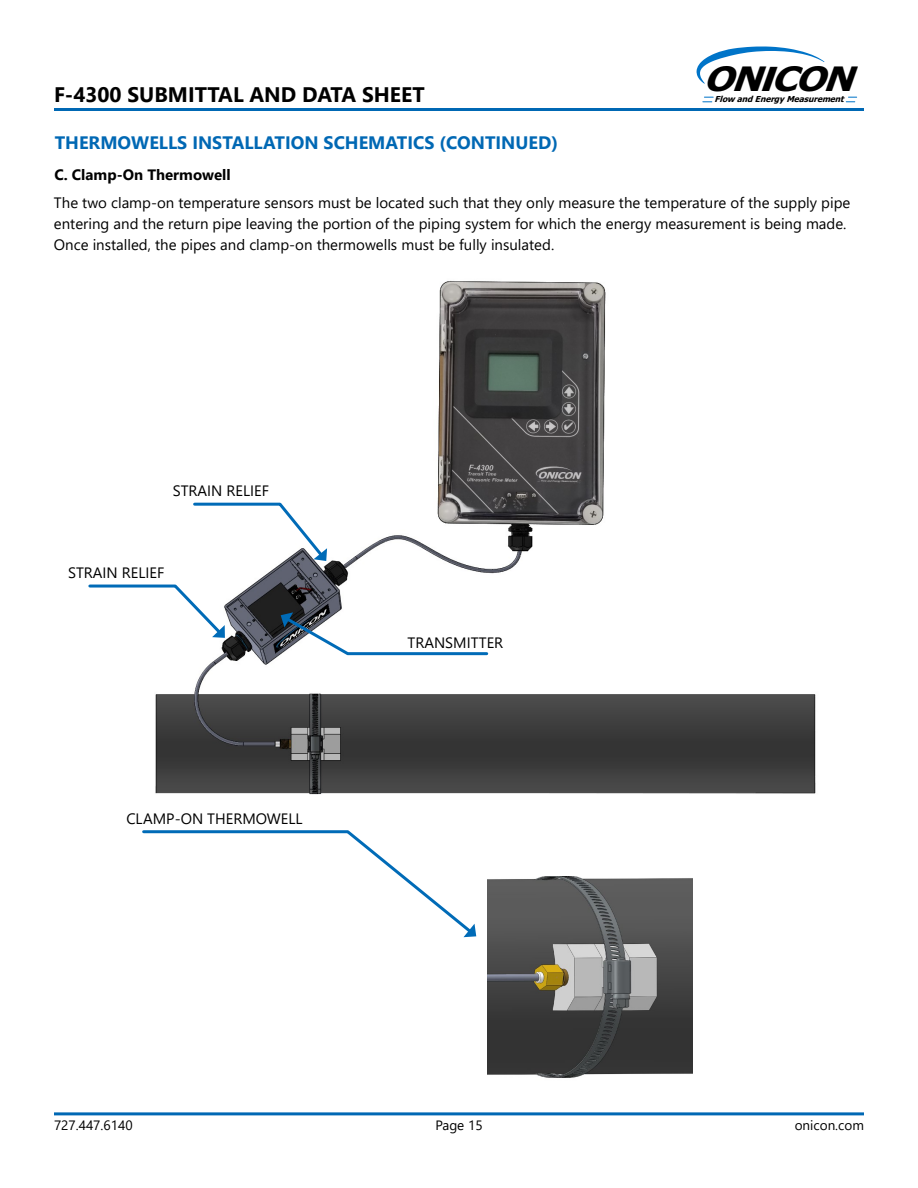
<style>
.page{position:relative;width:918px;height:1188px;background:#fff}
.page>*{position:absolute;margin:0;border:0;box-sizing:border-box;transform-origin:0 0}
.t1{font:italic 700 33.75px "Tahoma";color:#000;scale:1.13 1}
.t2{font:700 21px "Segoe UI";color:#000}
.t3{font:700 18px "Segoe UI";color:#0068b4}
.t4{font:15px/21px "Segoe UI";color:#000}
.t5{font:700 15px "Segoe UI";color:#000}
.t6{font:13.5px "Segoe UI";color:#000}
.t7{font:italic 700 8.25px "Tahoma";color:#000}
.s1{font-family:"Arial";font-weight:900}
</style>
<div class="page">
<hr style="left:54px;top:1112px;width:810px;height:3px;background:#0068b4">
<svg style="left:696px;top:46px;width:128px;height:38px"></svg>
<svg style="left:703px;top:97px;width:10px;height:5px"></svg>
<svg style="left:846px;top:97px;width:11px;height:5px"></svg>
<hr style="left:54px;top:108px;width:810px;height:3px;background:#0068b4">
<img style="left:155px;top:281px;width:661px;height:514px">
<svg style="left:281px;top:612px;width:209px;height:45px"></svg>
<svg style="left:88px;top:583px;width:137px;height:55px"></svg>
<svg style="left:142px;top:830px;width:334px;height:107px"></svg>
<svg style="left:192px;top:501px;width:135px;height:60px"></svg>
<img style="left:487px;top:876px;width:205px;height:202px">
<h2 class="t2" style="left:54px;top:75px;width:372px">F-4300 SUBMITTAL AND DATA SHEET</h2>
<p class="t3" style="left:55px;top:125px;width:505px">THERMOWELLS INSTALLATION SCHEMATICS (CONTINUED)</p>
<h1 class="t1" style="left:703px;top:65px;width:63px">ON</h1>
<p class="t7" style="left:715px;top:96px;width:129px">Flow and Energy Measuremen</p>
<h1 class="t1" style="left:759px;top:65px;width:94px"><span class="s1">I</span>CON</h1>
<p class="t7" style="left:840px;top:96px;width:7px">t</p>
<p class="t5" style="left:54px;top:161px;width:178px">C. Clamp-On Thermowell</p>
<p class="t4" style="left:54px;top:191px;width:798px">The two clamp-on temperature sensors must be located such that they only measure the temperature of the supply pipe entering and the return pipe leaving the portion of the piping system for which the energy measurement is being made.<br>Once installed, the pipes and clamp-on thermowells must be fully insulated.</p>
<p class="t4" style="left:173px;top:479px;width:98px">STRAIN RELIEF</p>
<p class="t4" style="left:68px;top:561px;width:98px">STRAIN RELIEF</p>
<p class="t4" style="left:126px;top:807px;width:178px">CLAMP-ON THERMOWELL</p>
<p class="t4" style="left:408px;top:631px;width:97px">TRANSMITTER</p>
<p class="t6" style="left:54px;top:1113px;width:80px">727.447.6140</p>
<p class="t6" style="left:435px;top:1113px;width:49px">Page 15</p>
<p class="t6" style="left:795px;top:1113px;width:71px">onicon.com</p>
</div>
